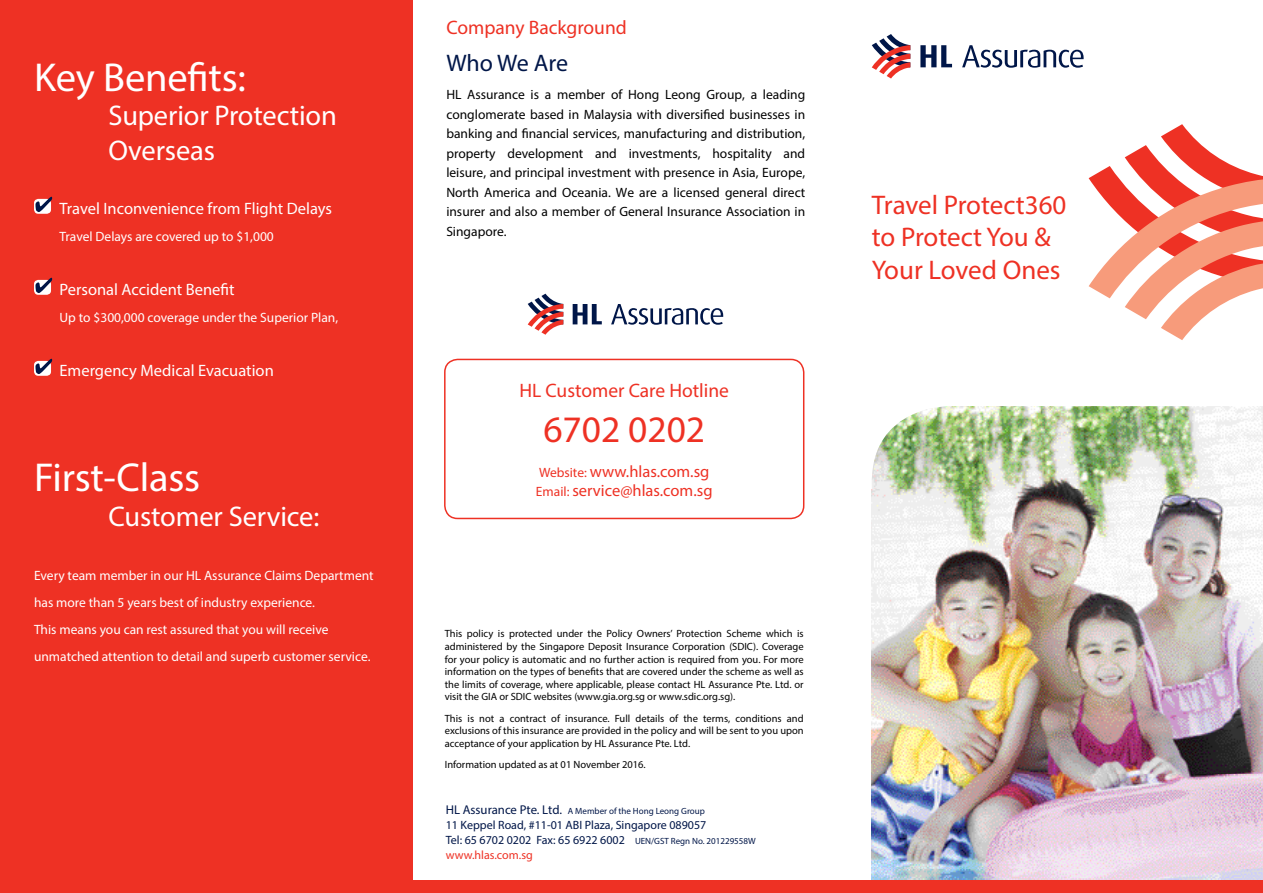
<style>
.page{position:relative;width:1263px;height:893px;background:#fff}
.page>*{position:absolute;margin:0;border:0;box-sizing:border-box;transform-origin:0 0}
.t1{font:40.5px "Myriad Pro";letter-spacing:-.005em;color:#fff}
.t2{font:37.5px "Myriad Pro";color:#ee3124}
.t3{font:28.5px/34.5px "Myriad Pro";letter-spacing:-.005em;color:#fff}
.t4{font:27px/32.4px "Myriad Pro";color:#ee3124}
.t5{font:24px "Myriad Pro";letter-spacing:-.005em;color:#001648}
.t6{font:19.5px "Myriad Pro";color:#ee3124}
.t7{font:16.5px "Myriad Pro";color:#fff}
.t8{font:16.5px/19.8px "Myriad Pro";color:#ee3124}
.t9{font:13.5px/19.5px "Myriad Pro";color:#000;text-align:justify}
.t10{font:13.5px/27px "Myriad Pro";color:#fff}
.t11{font:12px/15px "Myriad Pro";color:#001648}
.t12{font:10.5px/12.6px "Myriad Pro";color:#000;text-align:justify}
.t13{font:9px "Myriad Pro";color:#001648}
.s1{font-size:13.5px}
.s2{font-size:12.75px}
.s3{font-size:9px}
.s4{color:#ee3124}
</style>
<div class="page">
<div style="left:0;top:0;width:412px;height:893px;background:#ee3124"></div>
<svg style="left:920px;top:45px;width:32px;height:22px"></svg>
<svg style="left:872px;top:34px;width:38px;height:45px"></svg>
<svg style="left:962px;top:45px;width:121px;height:23px"></svg>
<svg style="left:1089px;top:124px;width:174px;height:216px"></svg>
<img style="left:872px;top:406px;width:391px;height:474px">
<div style="left:395px;top:880px;width:868px;height:13px;background:#ee3124"></div>
<svg style="left:34px;top:199px;width:17px;height:15px"></svg>
<svg style="left:36px;top:197px;width:16px;height:15px"></svg>
<svg style="left:34px;top:280px;width:17px;height:15px"></svg>
<svg style="left:36px;top:278px;width:16px;height:15px"></svg>
<svg style="left:34px;top:361px;width:17px;height:15px"></svg>
<svg style="left:36px;top:359px;width:16px;height:15px"></svg>
<div style="left:444px;top:359px;width:360px;height:160px;border:2px solid #ee3124;border-radius:13px"></div>
<svg style="left:573px;top:304px;width:29px;height:20px"></svg>
<svg style="left:528px;top:294px;width:35px;height:41px"></svg>
<svg style="left:611px;top:304px;width:112px;height:21px"></svg>
<h1 class="t1" style="left:34px;top:52px;width:213px">Key Benefits:</h1>
<h3 class="t3" style="left:108px;top:98px;width:230px">Superior Protection<br>Overseas</h3>
<h3 class="t7" style="left:60px;top:198px;width:274px">Travel Inconvenience from Flight Delays</h3>
<p class="t10" style="left:60px;top:223px;width:216px">Travel Delays are covered up to $1,000</p>
<h3 class="t7" style="left:60px;top:279px;width:176px">Personal Accident Benefit</h3>
<p class="t10" style="left:60px;top:304px;width:280px">Up to $300,000 coverage under the Superior Plan,</p>
<h3 class="t7" style="left:60px;top:360px;width:216px">Emergency Medical Evacuation</h3>
<h1 class="t1" style="left:34px;top:453px;width:168px">First-Class</h1>
<h3 class="t3" style="left:108px;top:498px;width:212px">Customer Service:</h3>
<p class="t10" style="left:34px;top:562px;width:341px">Every team member in our HL Assurance Claims Department has more than 5 years best of industry experience.<br>This means you can rest assured that you will receive unmatched attention to detail and superb customer service.</p>
<h3 class="t6" style="left:446px;top:15px;width:182px">Company Background</h3>
<h3 class="t5" style="left:446px;top:48px;width:123px">Who We Are</h3>
<p class="t9" style="left:446px;top:85px;width:360px">HL Assurance is a member of Hong Leong Group, a leading conglomerate based in Malaysia with diversified businesses in banking and financial services, manufacturing and distribution, property development and investments, hospitality and leisure, and principal investment with presence in Asia, Europe, North America and Oceania. We are a licensed general direct insurer and also a member of General Insurance Association in Singapore.</p>
<h3 class="t6" style="left:519px;top:378px;width:211px">HL Customer Care Hotline</h3>
<h2 class="t2" style="left:543px;top:406px;width:163px">6702 0202</h2>
<h3 class="t8" style="left:536px;top:461px;width:178px"><span class="s1">Website:</span> www.hlas.com.sg<br><span class="s1">Email:</span> service@hlas.com.sg</h3>
<p class="t12" style="left:445px;top:627px;width:360px">This policy is protected under the Policy Owners’ Protection Scheme which is administered by the Singapore Deposit Insurance Corporation (SDIC). Coverage for your policy is automatic and no further action is required from you. For more information on the types of benefits that are covered under the scheme as well as the limits of coverage, where applicable, please contact HL Assurance Pte. Ltd. or visit the GIA or SDIC websites (www.gia.org.sg or www.sdic.org.sg).</p>
<p class="t12" style="left:445px;top:712px;width:360px">This is not a contract of insurance. Full details of the terms, conditions and exclusions of this insurance are provided in the policy and will be sent to you upon acceptance of your application by HL Assurance Pte. Ltd.</p>
<p class="t12" style="left:445px;top:758px;width:202px">Information updated as at 01 November 2016.</p>
<p class="t13" style="left:446px;top:805px;width:261px"><span class="s2">HL Assurance Pte. Ltd.</span> A Member of the Hong Leong Group</p>
<p class="t11" style="left:446px;top:817px;width:311px">11 Keppel Road, #11-01 ABI Plaza, Singapore 089057<br>Tel: 65 6702 0202 Fax: 65 6922 6002 <span class="s3">UEN/GST Regn No. 201229558W </span><span class="s4">www.hlas.com.sg</span></p>
<h3 class="t4" style="left:872px;top:188px;width:196px">Travel Protect360 to Protect You &amp;<br>Your Loved Ones</h3>
</div>
